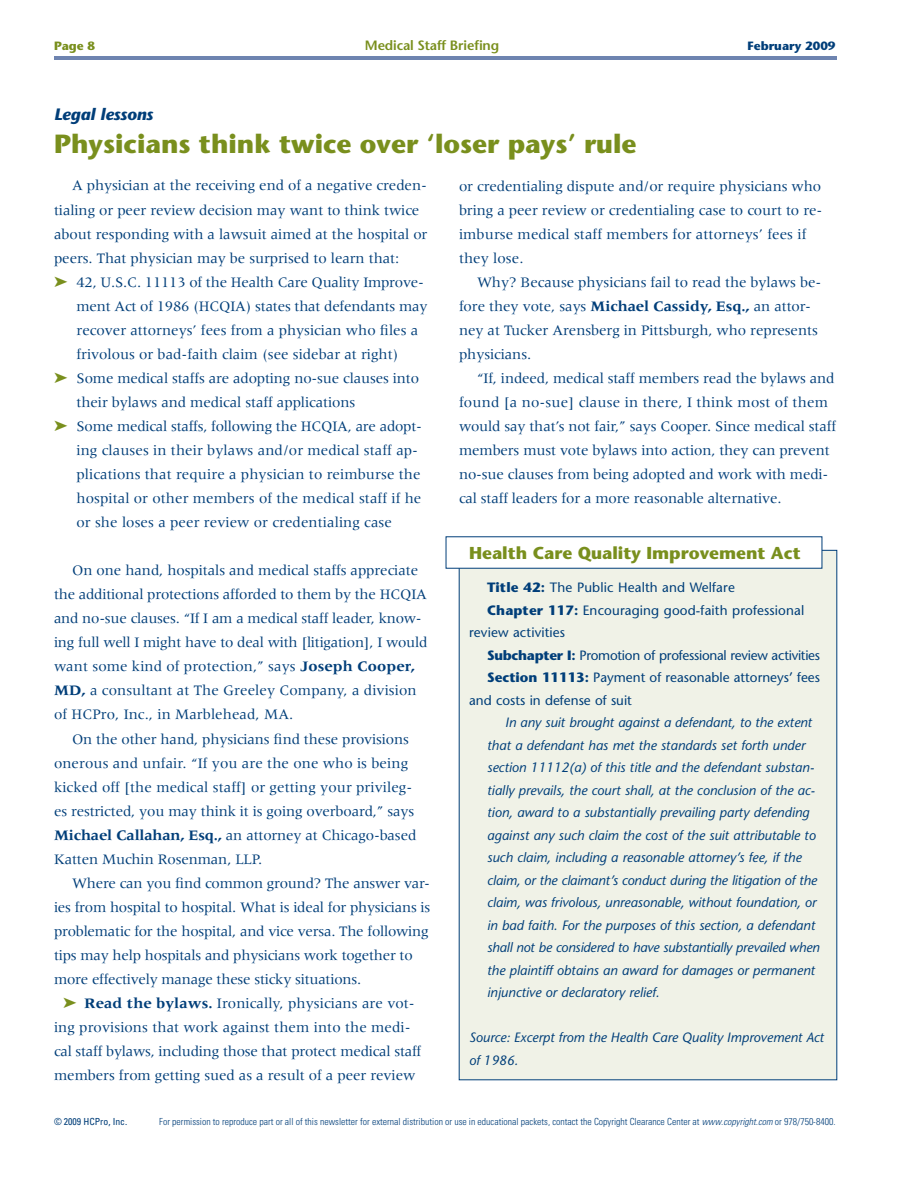
<style>
.page{position:relative;width:918px;height:1188px;background:#fff}
.page>*{position:absolute;margin:0;border:0;box-sizing:border-box;transform-origin:0 0}
.t1{font:700 26.25px "Stone Sans Std";color:#798f1d}
.t2{font:700 17.25px "Stone Sans Std";color:#798f1d}
.t3{font:italic 700 16.5px "Stone Sans Std";letter-spacing:-.005em;color:#003e79}
.t4{font:15px/24px "Meridien LT Std";letter-spacing:-.005em;color:#003e79}
.t5{font:italic 500 13.5px/22.5px "Stone Sans Std";color:#003e79}
.t6{font:500 13.5px "Stone Sans Std";color:#003e79}
.t7{font:500 13.5px "Stone Sans Std";letter-spacing:-.02em;color:#003e79}
.t8{font:600 13.5px "Stone Sans Std";letter-spacing:-.01em;color:#798f1d}
.t9{font:700 12px "Stone Sans Std";color:#003e79}
.t10{font:700 12px "Stone Sans Std";color:#798f1d}
.t11{font:300 condensed 9.75px "Univers LT Std";color:#003e79}
.t12{font:condensed 9.75px "Univers LT Std";color:#003e79}
.s1{color:#798f1d}
.s2{font-weight:700}
.s3{font-style:italic}
</style>
<div class="page">
<hr style="left:54px;top:57px;width:783px;height:3px;background:#6e84b0">
<div style="left:459px;top:550px;width:378px;height:530px;background:#f0f2e7"></div>
<div style="left:446px;top:537px;width:376px;height:31px;background:#fff"></div>
<p class="t10" style="left:54px;top:39px;width:43px">Page 8</p>
<p class="t8" style="left:365px;top:38px;width:136px">Medical Staff Briefing</p>
<p class="t9" style="left:748px;top:39px;width:89px">February 2009</p>
<p class="t3" style="left:54px;top:105px;width:101px">Legal lessons</p>
<h1 class="t1" style="left:54px;top:128px;width:584px">Physicians think twice over ‘loser pays’ rule</h1>
<p class="t4" style="left:72px;top:174px;width:356px">A physician at the receiving end of a negative creden-</p>
<p class="t4" style="left:54px;top:198px;width:367px">tialing or peer review decision may want to think twice</p>
<p class="t4" style="left:54px;top:222px;width:375px">about responding with a lawsuit aimed at the hospital or</p>
<p class="t4" style="left:54px;top:246px;width:347px">peers. That physician may be surprised to learn that:</p>
<p class="t4" style="left:54px;top:270px;width:371px"><span class="s1">➤</span> 42, U.S.C. 11113 of the Health Care Quality Improve-</p>
<p class="t4" style="left:77px;top:294px;width:352px">ment Act of 1986 (HCQIA) states that defendants may</p>
<p class="t4" style="left:77px;top:318px;width:343px">recover attorneys’ fees from a physician who files a</p>
<p class="t4" style="left:77px;top:342px;width:324px">frivolous or bad-faith claim (see sidebar at right)</p>
<p class="t4" style="left:54px;top:366px;width:367px"><span class="s1">➤</span> Some medical staffs are adopting no-sue clauses into</p>
<p class="t4" style="left:77px;top:390px;width:280px">their bylaws and medical staff applications</p>
<p class="t4" style="left:54px;top:414px;width:370px"><span class="s1">➤</span> Some medical staffs, following the HCQIA, are adopt-</p>
<p class="t4" style="left:77px;top:438px;width:343px">ing clauses in their bylaws and/or medical staff ap-</p>
<p class="t4" style="left:77px;top:462px;width:346px">plications that require a physician to reimburse the</p>
<p class="t4" style="left:77px;top:486px;width:346px">hospital or other members of the medical staff if he</p>
<p class="t4" style="left:77px;top:510px;width:317px">or she loses a peer review or credentialing case</p>
<p class="t4" style="left:54px;top:558px;width:375px;text-indent:18px">On one hand, hospitals and medical staffs appreciate the additional protections afforded to them by the HCQIA and no-sue clauses. “If I am a medical staff leader, know&shy;ing full well I might have to deal with [litigation], I would want some kind of protection,” says <span class="s2">Joseph Cooper, MD,</span> a consultant at The Greeley Company, a division of HCPro, Inc., in Marblehead, MA.</p>
<p class="t4" style="left:54px;top:727px;width:364px;text-indent:18px">On the other hand, physicians find these provisions onerous and unfair. “If you are the one who is being kicked off [the medical staff] or getting your privileg&shy;es restricted, you may think it is going overboard,” says <span class="s2">Michael Callahan, Esq.,</span> an attorney at Chicago-based Katten Muchin Rosenman, LLP.</p>
<p class="t4" style="left:72px;top:871px;width:360px">Where can you find common ground? The answer var-</p>
<p class="t4" style="left:54px;top:895px;width:378px">ies from hospital to hospital. What is ideal for physicians is</p>
<p class="t4" style="left:54px;top:919px;width:376px">problematic for the hospital, and vice versa. The following</p>
<p class="t4" style="left:54px;top:943px;width:360px">tips may help hospitals and physicians work together to</p>
<p class="t4" style="left:54px;top:967px;width:309px">more effectively manage these sticky situations.</p>
<p class="t4" style="left:63px;top:991px;width:353px"><span class="s1">➤</span> <span class="s2">Read the bylaws.</span> Ironically, physicians are vot-</p>
<p class="t4" style="left:54px;top:1015px;width:358px">ing provisions that work against them into the medi-</p>
<p class="t4" style="left:54px;top:1039px;width:369px">cal staff bylaws, including those that protect medical staff</p>
<p class="t4" style="left:54px;top:1063px;width:363px">members from getting sued as a result of a peer review</p>
<p class="t4" style="left:459px;top:174px;width:365px">or credentialing dispute and/or require physicians who bring a peer review or credentialing case to court to re&shy;imburse medical staff members for attorneys’ fees if they lose.</p>
<p class="t4" style="left:459px;top:270px;width:364px;text-indent:18px">Why? Because physicians fail to read the bylaws be&shy;fore they vote, says <span class="s2">Michael Cassidy, Esq.,</span> an attor&shy;ney at Tucker Arensberg in Pittsburgh, who represents physicians.</p>
<p class="t4" style="left:459px;top:366px;width:379px;text-indent:18px">“If, indeed, medical staff members read the bylaws and found [a no-sue] clause in there, I think most of them would say that’s not fair,” says Cooper. Since medical staff members must vote bylaws into action, they can prevent no-sue clauses from being adopted and work with medi&shy;cal staff leaders for a more reasonable alternative.</p>
<p class="t2" style="left:469px;top:543px;width:333px">Health Care Quality Improvement Act</p>
<p class="t6" style="left:487px;top:579px;width:249px"><span class="s2">Title 42:</span> The Public Health and Welfare</p>
<p class="t6" style="left:487px;top:602px;width:319px"><span class="s2">Chapter 117:</span> Encouraging good-faith professional</p>
<p class="t6" style="left:469px;top:624px;width:98px">review activities</p>
<p class="t7" style="left:487px;top:647px;width:334px"><span class="s2">Subchapter I:</span> Promotion of professional review activities</p>
<p class="t6" style="left:487px;top:670px;width:334px"><span class="s2">Section 11113:</span> Payment of reasonable attorneys’ fees</p>
<p class="t6" style="left:469px;top:692px;width:164px">and costs in defense of suit</p>
<p class="t5" style="left:487px;top:711px;width:334px;text-indent:18px">In any suit brought against a defendant, to the extent that a defendant has met the standards set forth under section 11112(a) of this title and the defendant substan&shy;tially prevails, the court shall, at the conclusion of the ac&shy;tion, award to a substantially prevailing party defending against any such claim the cost of the suit attributable to such claim, including a reasonable attorney’s fee, if the claim, or the claimant’s conduct during the litigation of the claim, was frivolous, unreasonable, without foundation, or in bad faith. For the purposes of this section, a defendant shall not be considered to have substantially prevailed when the plaintiff obtains an award for damages or permanent injunctive or declaratory relief.</p>
<p class="t5" style="left:469px;top:1026px;width:357px">Source: Excerpt from the Health Care Quality Improvement Act of 1986.</p>
<p class="t12" style="left:54px;top:1115px;width:75px">© 2009 HCPro, Inc.</p>
<p class="t11" style="left:159px;top:1116px;width:678px">For permission to reproduce part or all of this newsletter for external distribution or use in educational packets, contact the Copyright Clearance Center at <span class="s3">www.copyright.com</span> or 978/750-8400.</p>
</div>
